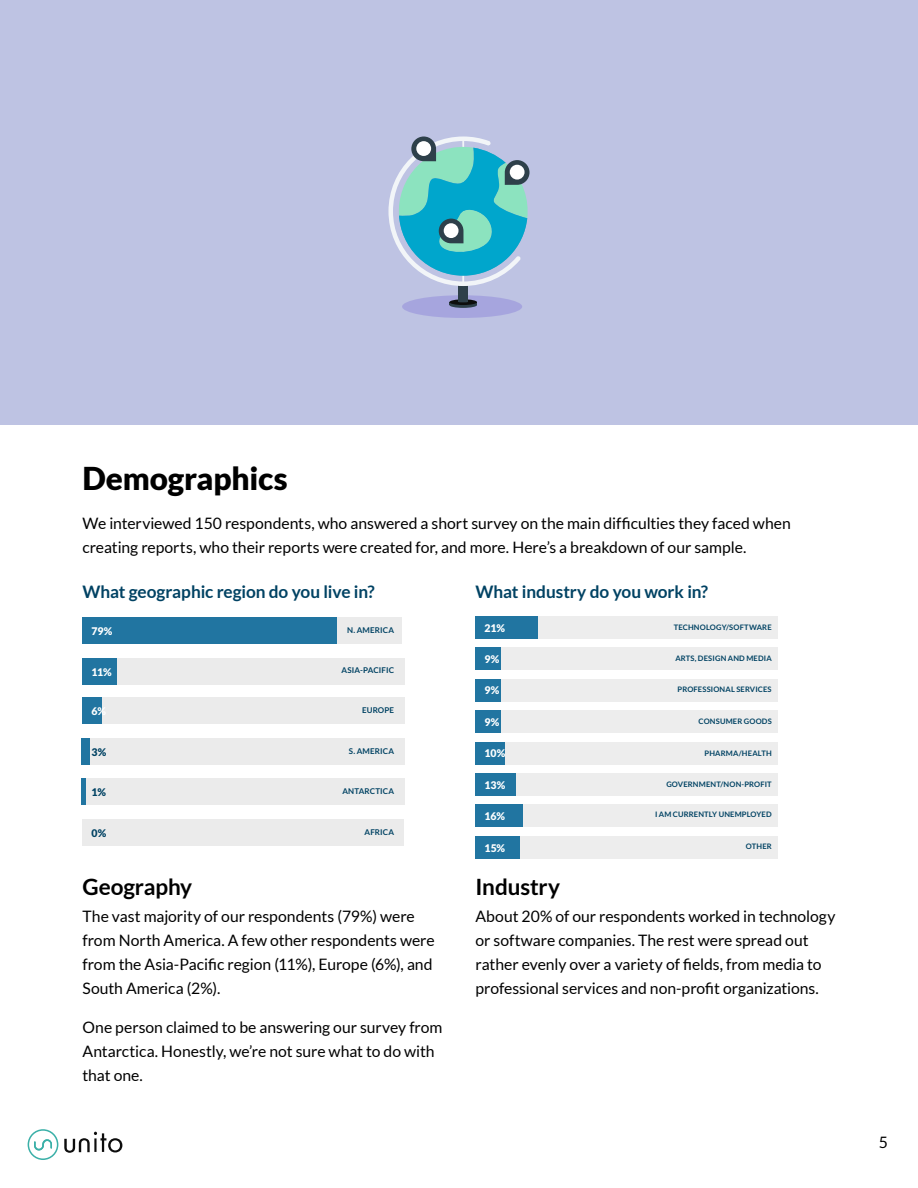
<style>
.page{position:relative;width:918px;height:1188px;background:#fff}
.page>*{position:absolute;margin:0;border:0;box-sizing:border-box;transform-origin:0 0}
.t1{font:900 31.5px "Lato";letter-spacing:-.005em;color:#000}
.t2{font:700 22.5px "Lato";letter-spacing:-.005em;color:#000}
.t3{font:700 17.25px "Lato";letter-spacing:-.01em;color:#004263}
.t4{font:15.75px/24px "Lato";letter-spacing:-.005em;color:#000}
.t5{font:900 10.5px "Lato";letter-spacing:-.005em;color:#fff}
.t6{font:900 10.5px "Lato";color:#004263}
.t7{font:700 7.95px "Lato";letter-spacing:.02em;color:#004263}
.t8{font:700 7.5px "Lato";letter-spacing:.02em;color:#004263}
</style>
<div class="page">
<svg style="left:64px;top:1132px;width:58px;height:21px"></svg>
<svg style="left:28px;top:1129px;width:30px;height:31px"></svg>
<div style="left:90px;top:738px;width:314px;height:27px;background:#ebebeb"></div>
<div style="left:82px;top:738px;width:8px;height:27px;background:#2175a1"></div>
<div style="left:90px;top:658px;width:314px;height:27px;background:#ebebeb"></div>
<div style="left:82px;top:658px;width:35px;height:27px;background:#2175a1"></div>
<div style="left:90px;top:697px;width:314px;height:27px;background:#ebebeb"></div>
<div style="left:82px;top:697px;width:19px;height:27px;background:#2175a1"></div>
<div style="left:0;top:0;width:918px;height:424px;background:#bec3e3"></div>
<div style="left:402px;top:295px;width:120px;height:23px;background:#a6a5de;border-radius:50%"></div>
<div style="left:449px;top:302px;width:28px;height:6px;background:#2e404a;border-radius:50%"></div>
<hr style="left:449px;top:302px;width:28px;height:3px;background:#2e404a">
<svg style="left:449px;top:299px;width:28px;height:6px"></svg>
<div style="left:459px;top:283px;width:9px;height:19px;background:#2e404a"></div>
<svg style="left:388px;top:136px;width:142px;height:150px"></svg>
<div style="left:416px;top:141px;width:15px;height:15px;background:#fff;border-radius:50%"></div>
<div style="left:83px;top:819px;width:321px;height:27px;background:#ebebeb"></div>
<div style="left:477px;top:616px;width:301px;height:23px;background:#ededed"></div>
<div style="left:477px;top:647px;width:301px;height:23px;background:#ededed"></div>
<div style="left:477px;top:679px;width:301px;height:22px;background:#ededed"></div>
<div style="left:477px;top:710px;width:301px;height:23px;background:#ededed"></div>
<div style="left:477px;top:742px;width:301px;height:22px;background:#ededed"></div>
<div style="left:477px;top:773px;width:301px;height:23px;background:#ededed"></div>
<div style="left:477px;top:805px;width:301px;height:22px;background:#ededed"></div>
<div style="left:477px;top:836px;width:301px;height:23px;background:#ededed"></div>
<div style="left:476px;top:616px;width:62px;height:23px;background:#2175a1"></div>
<div style="left:476px;top:647px;width:25px;height:23px;background:#2175a1"></div>
<div style="left:476px;top:679px;width:25px;height:22px;background:#2175a1"></div>
<div style="left:476px;top:710px;width:25px;height:23px;background:#2175a1"></div>
<div style="left:476px;top:742px;width:29px;height:22px;background:#2175a1"></div>
<div style="left:476px;top:773px;width:40px;height:23px;background:#2175a1"></div>
<div style="left:476px;top:805px;width:47px;height:22px;background:#2175a1"></div>
<div style="left:476px;top:836px;width:44px;height:23px;background:#2175a1"></div>
<div style="left:154px;top:618px;width:248px;height:26px;background:#ebebeb"></div>
<div style="left:82px;top:617px;width:255px;height:27px;background:#2175a1"></div>
<div style="left:84px;top:778px;width:320px;height:27px;background:#ebebeb"></div>
<hr style="left:82px;top:778px;width:4px;height:27px;background:#2175a1">
<h1 class="t1" style="left:82px;top:466px;width:207px">Demographics</h1>
<p class="t4" style="left:82px;top:512px;width:710px">We interviewed 150 respondents, who answered a short survey on the main difficulties they faced when creating reports, who their reports were created for, and more. Here’s a breakdown of our sample.</p>
<p class="t3" style="left:82px;top:585px;width:294px">What geographic region do you live in?</p>
<p class="t3" style="left:476px;top:585px;width:234px">What industry do you work in?</p>
<p class="t8" style="left:674px;top:624px;width:99px">TECHNOLOGY/SOFTWARE</p>
<p class="t5" style="left:92px;top:627px;width:22px">79%</p>
<p class="t5" style="left:485px;top:623px;width:22px">21%</p>
<p class="t5" style="left:485px;top:655px;width:16px">9%</p>
<p class="t7" style="left:347px;top:627px;width:48px">N. AMERICA</p>
<p class="t8" style="left:675px;top:656px;width:98px">ARTS, DESIGN AND MEDIA</p>
<p class="t5" style="left:92px;top:667px;width:22px">11%</p>
<p class="t5" style="left:92px;top:707px;width:16px">6%</p>
<p class="t6" style="left:92px;top:748px;width:16px">3%</p>
<p class="t6" style="left:92px;top:787px;width:16px">1%</p>
<p class="t6" style="left:92px;top:828px;width:16px">0%</p>
<p class="t7" style="left:342px;top:667px;width:54px">ASIA-PACIFIC</p>
<p class="t7" style="left:362px;top:707px;width:34px">EUROPE</p>
<p class="t7" style="left:349px;top:748px;width:47px">S. AMERICA</p>
<p class="t7" style="left:342px;top:787px;width:53px">ANTARCTICA</p>
<p class="t7" style="left:365px;top:829px;width:31px">AFRICA</p>
<h2 class="t2" style="left:82px;top:878px;width:111px">Geography</h2>
<p class="t4" style="left:82px;top:906px;width:354px">The vast majority of our respondents (79%) were from North America. A few other respondents were from the Asia-Pacific region (11%), Europe (6%), and South America (2%).</p>
<p class="t4" style="left:82px;top:1017px;width:361px">One person claimed to be answering our survey from<br>Antarctica. Honestly, we’re not sure what to do with that one.</p>
<p class="t5" style="left:485px;top:686px;width:16px">9%</p>
<p class="t8" style="left:678px;top:687px;width:96px">PROFESSIONAL SERVICES</p>
<p class="t5" style="left:485px;top:718px;width:16px">9%</p>
<p class="t8" style="left:699px;top:718px;width:75px">CONSUMER GOODS</p>
<p class="t5" style="left:485px;top:749px;width:22px">10%</p>
<p class="t8" style="left:705px;top:750px;width:69px">PHARMA/HEALTH</p>
<p class="t5" style="left:485px;top:781px;width:22px">13%</p>
<p class="t8" style="left:666px;top:781px;width:107px">GOVERNMENT/NON-PROFIT</p>
<p class="t5" style="left:485px;top:812px;width:22px">16%</p>
<p class="t8" style="left:655px;top:812px;width:118px">I AM CURRENTLY UNEMPLOYED</p>
<p class="t5" style="left:485px;top:843px;width:22px">15%</p>
<p class="t8" style="left:746px;top:843px;width:27px">OTHER</p>
<h2 class="t2" style="left:476px;top:878px;width:86px">Industry</h2>
<p class="t4" style="left:476px;top:905px;width:362px">About 20% of our respondents worked in technology or software companies. The rest were spread out rather evenly over a variety of fields, from media to professional services and non-profit organizations.</p>
<p class="t4" style="left:879px;top:1131px;width:11px">5</p>
</div>
